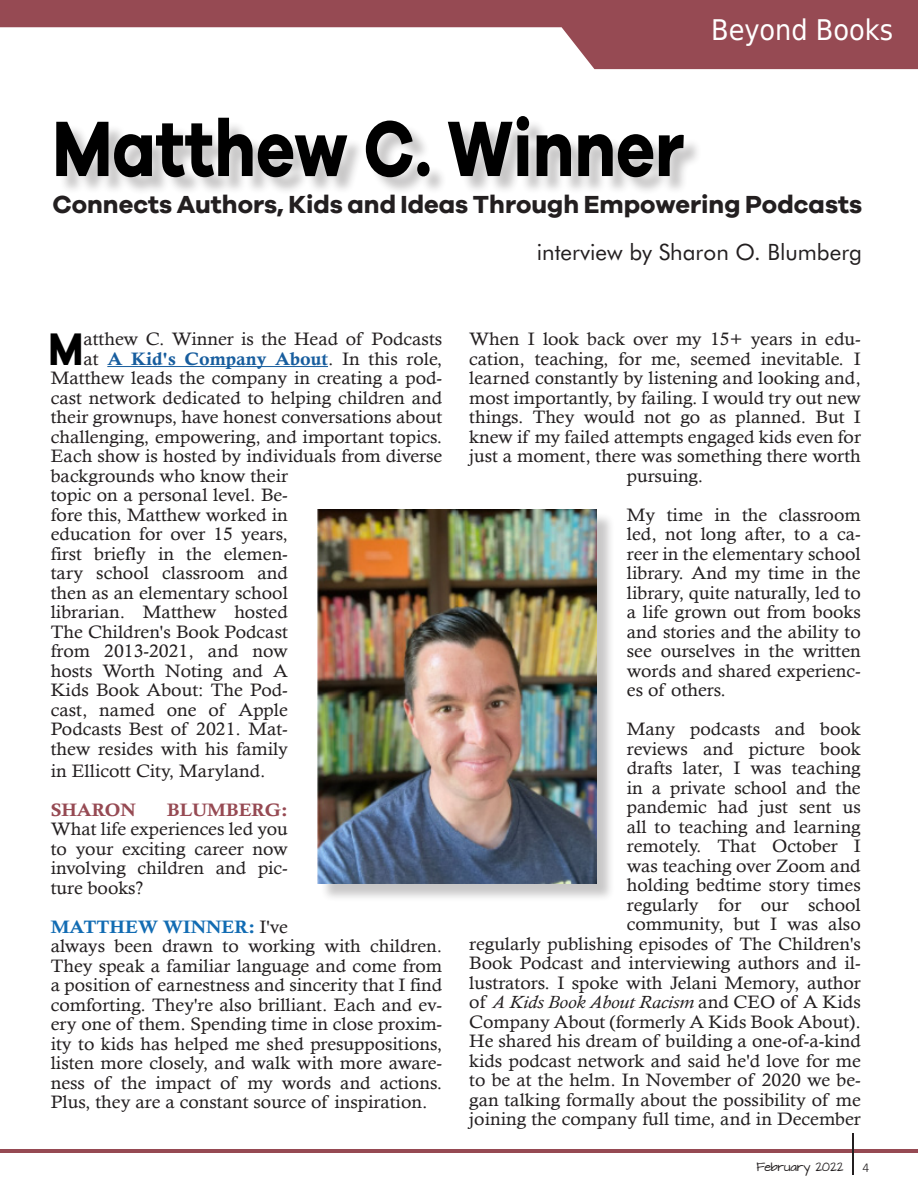
<style>
.page{position:relative;width:918px;height:1188px;background:#fff}
.page>*{position:absolute;margin:0;border:0;box-sizing:border-box;transform-origin:0 0}
.At_Presstime_Paragra{font:700 81px "Galano Grotesque DEMO";color:#000;scale:.83 1}
.t1{font:700 47.1px "Galano Grotesque DEMO";color:#000;scale:.83 1}
.t2{font:28.5px "DejaVu Sans Condensed";color:#fff}
.At_Presstime_Paragra-2{font:700 25.5px "Galano Grotesque DEMO";color:#231f20}
.t3{font:22.5px "Futura BT";color:#231f20}
.t4{font:18px/19.5px "Calisto";color:#231f20;text-align:justify;scale:1.07 1}
.t5{font:18px "Calis MT Bol";color:#175d9e;scale:1.07 1}
.t6{font:18px "Calis MT Bol";color:#964a53;scale:1.07 1}
.t7{font:300 13.5px "Calibri";color:#231f20}
.t8{font:10.2px "Architects Daughter";color:#231f20}
.s1{font-family:"Calisto";color:#231f20}
.s2{font-family:"Calis MT Bol";color:#964a53}
.s3{font-family:"Calis MT Bol";color:#126cb3}
.s4{font-style:italic}
</style>
<div class="page">
<hr style="left:0;top:1149px;width:918px;height:4px;background:#964a53">
<hr style="left:852px;top:1133px;width:2px;height:42px;background:#231f20">
<svg style="left:0;top:0;width:918px;height:69px;fill:#964a53"></svg>
<hr style="left:107px;top:366px;width:221px;height:1px;background:#175d9e">
<div style="left:59px;top:119px;width:643px;height:77px;background:#231f20;opacity:.25"></div>
<div style="left:320px;top:512px;width:296px;height:390px;background:#231f20;opacity:.25"></div>
<img style="left:318px;top:510px;width:279px;height:373px">
<p class="At_Presstime_Paragra" style="left:52px;top:114px;width:763px">Matthew C. Winner</p>
<p class="t2" style="left:711px;top:7px;width:184px">Beyond Books</p>
<p class="At_Presstime_Paragra-2" style="left:52px;top:194px;width:811px">Connects Authors, Kids and Ideas Through Empowering Podcasts</p>
<p class="t3" style="left:537px;top:238px;width:327px">interview by Sharon O. Blumberg</p>
<p class="t1" style="left:48px;top:329px;width:44px">M</p>
<p class="t4" style="left:83px;top:329px;width:337px">atthew C. Winner is the Head of Podcasts</p>
<p class="t5" style="left:83px;top:349px;width:337px"><span class="s1">at</span> A Kid's Company About<span class="s1">. In this role,</span></p>
<p class="t4" style="left:51px;top:368px;width:367px">Matthew leads the company in creating a pod-</p>
<p class="t4" style="left:51px;top:388px;width:367px">cast network dedicated to helping children and</p>
<p class="t4" style="left:51px;top:407px;width:367px">their grownups, have honest conversations about</p>
<p class="t4" style="left:51px;top:427px;width:367px">challenging, empowering, and important topics.</p>
<p class="t4" style="left:51px;top:446px;width:367px">Each show is hosted by individuals from diverse</p>
<p class="t4" style="left:51px;top:466px;width:223px">backgrounds who know their</p>
<p class="t4" style="left:51px;top:485px;width:223px">topic on a personal level. Be-</p>
<p class="t4" style="left:51px;top:505px;width:223px">fore this, Matthew worked in</p>
<p class="t4" style="left:51px;top:524px;width:223px">education for over 15 years,</p>
<p class="t4" style="left:51px;top:544px;width:223px">first briefly in the elemen-</p>
<p class="t4" style="left:51px;top:563px;width:223px">tary school classroom and</p>
<p class="t4" style="left:51px;top:583px;width:223px">then as an elementary school</p>
<p class="t4" style="left:51px;top:602px;width:223px">librarian. Matthew hosted</p>
<p class="t4" style="left:51px;top:622px;width:223px">The Children's Book Podcast</p>
<p class="t4" style="left:51px;top:641px;width:223px">from 2013-2021, and now</p>
<p class="t4" style="left:51px;top:661px;width:223px">hosts Worth Noting and A</p>
<p class="t4" style="left:51px;top:680px;width:223px">Kids Book About: The Pod-</p>
<p class="t4" style="left:51px;top:700px;width:223px">cast, named one of Apple</p>
<p class="t4" style="left:51px;top:719px;width:223px">Podcasts Best of 2021. Mat-</p>
<p class="t4" style="left:51px;top:739px;width:223px">thew resides with his family</p>
<p class="t4" style="left:51px;top:760px;width:202px">in Ellicott City, Maryland.</p>
<p class="t6" style="left:51px;top:799px;width:81px">SHARON</p>
<p class="t4" style="left:51px;top:799px;width:223px;text-indent:116px"><span class="s2">BLUMBERG:<br></span>What life experiences led you to your exciting career now involving children and pic&shy;ture books?</p>
<p class="t4" style="left:51px;top:916px;width:368px;text-align:left"><span class="s3">MATTHEW WINNER:</span> I've<br>always been drawn to working with children.<br>They speak a familiar language and come from a position of earnestness and sincerity that I find comforting. They're also brilliant. Each and ev&shy;ery one of them. Spending time in close proxim&shy;ity to kids has helped me shed presuppositions, listen more closely, and walk with more aware&shy;ness of the impact of my words and actions.<br>Plus, they are a constant source of inspiration.</p>
<p class="t4" style="left:469px;top:329px;width:367px;text-align:center">When I look back over my 15+ years in edu&shy;cation, teaching, for me, seemed inevitable. I learned constantly by listening and looking and, most importantly, by failing. I would try out new things. They would not go as planned. But I knew if my failed attempts engaged kids even for just a moment, there was something there worth pursuing.</p>
<p class="t4" style="left:627px;top:505px;width:220px">My time in the classroom led, not long after, to a ca&shy;reer in the elementary school library. And my time in the library, quite naturally, led to a life grown out from books and stories and the ability to see ourselves in the written words and shared experienc&shy;es of others.</p>
<p class="t4" style="left:469px;top:719px;width:367px;text-align:right">Many podcasts and book<br>reviews and picture book<br>drafts later, I was teaching<br>in a private school and the<br>pandemic had just sent us<br>all to teaching and learning<br>remotely. That October I<br>was teaching over Zoom and<br>holding bedtime story times<br>regularly for our school<br>community, but I was also<br>regularly publishing episodes of The Children's Book Podcast and interviewing authors and il&shy;lustrators. I spoke with Jelani Memory, author of <span class="s4">A Kids Book About Racism</span> and CEO of A Kids Company About (formerly A Kids Book About).<br>He shared his dream of building a one-of-a-kind kids podcast network and said he'd love for me to be at the helm. In November of 2020 we be&shy;gan talking formally about the possibility of me joining the company full time, and in December</p>
<p class="t8" style="left:757px;top:1159px;width:88px">February 2022</p>
<p class="t7" style="left:862px;top:1159px;width:8px">4</p>
</div>
